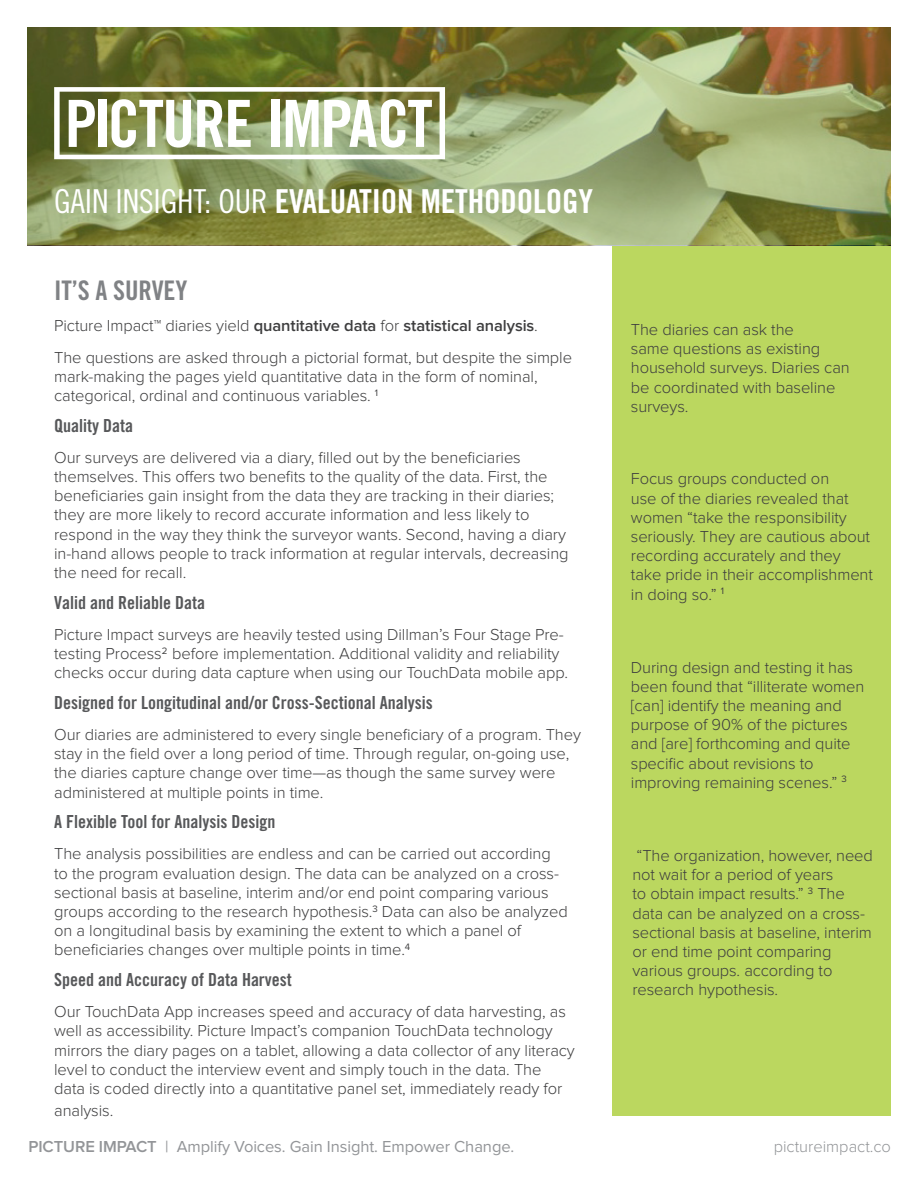
<style>
.page{position:relative;width:918px;height:1188px;background:#fff}
.page>*{position:absolute;margin:0;border:0;box-sizing:border-box;transform-origin:0 0}
.Heading{font:33px "Trade Gothic Bold Cond Twenty";letter-spacing:-.005em;color:#fff}
.Sub_Heading{font:27px "Trade Gothic Bold Cond Twenty";letter-spacing:-.005em;color:#808285}
.H3_Header{font:18px "Trade Gothic Bold Cond Twenty";color:#57585a}
.t1{font:300 16.5px/19.2px "Proxima Nova";letter-spacing:-.005em;color:#3e3e3f}
.t2{font:600 16.5px "Proxima Nova";letter-spacing:-.005em;color:#3e3e3f}
.t3{font:16.5px "Proxima Nova";letter-spacing:-.005em;color:#939598}
.t4{font:300 16.5px "Proxima Nova";color:#939598}
.s1{font-family:"Trade Gothic Cond Eighteen"}
.s2{font-weight:300}
.s3{font-weight:600}
</style>
<div class="page">
<div style="left:613px;top:245px;width:278px;height:871px;background:#bbd75f"></div>
<svg style="left:27px;top:27px;width:864px;height:218px;background:#8a9156"></svg>
<svg style="left:54px;top:87px;width:391px;height:72px"></svg>
<p class="Heading" style="left:54px;top:181px;width:541px"><span class="s1">GAIN INSIGHT: OUR</span> EVALUATION METHODOLOGY</p>
<p class="Sub_Heading" style="left:54px;top:274px;width:135px">IT’S A SURVEY</p>
<p class="t2" style="left:54px;top:318px;width:485px"><span class="s2">Picture Impact™ diaries yield</span> quantitative data <span class="s2">for</span> statistical analysis<span class="s2">.</span></p>
<p class="t1" style="left:54px;top:348px;width:519px">The questions are asked through a pictorial format, but despite the simple mark-making the pages yield quantitative data in the form of nominal, categorical, ordinal and continuous variables. <sup>1</sup></p>
<p class="H3_Header" style="left:54px;top:414px;width:80px">Quality Data</p>
<p class="t1" style="left:54px;top:448px;width:516px">Our surveys are delivered via a diary, filled out by the beneficiaries themselves. This offers two benefits to the quality of the data. First, the beneficiaries gain insight from the data they are tracking in their diaries; they are more likely to record accurate information and less likely to respond in the way they think the surveyor wants. Second, having a diary in-hand allows people to track information at regular intervals, decreasing the need for recall.</p>
<p class="H3_Header" style="left:54px;top:591px;width:152px">Valid and Reliable Data</p>
<p class="t1" style="left:54px;top:625px;width:515px">Picture Impact surveys are heavily tested using Dillman’s Four Stage Pre&shy;testing Process<sup>2</sup> before implementation. Additional validity and reliability checks occur during data capture when using our TouchData mobile app.</p>
<p class="H3_Header" style="left:54px;top:691px;width:380px">Designed for Longitudinal and/or Cross-Sectional Analysis</p>
<p class="t1" style="left:54px;top:726px;width:528px">Our diaries are administered to every single beneficiary of a program. They stay in the field over a long period of time. Through regular, on-going use, the diaries capture change over time—as though the same survey were administered at multiple points in time.</p>
<p class="H3_Header" style="left:54px;top:811px;width:223px">A Flexible Tool for Analysis Design</p>
<p class="t1" style="left:54px;top:845px;width:515px">The analysis possibilities are endless and can be carried out according to the program evaluation design. The data can be analyzed on a cross&shy;sectional basis at baseline, interim and/or end point comparing various groups according to the research hypothesis.<sup>3</sup> Data can also be analyzed on a longitudinal basis by examining the extent to which a panel of beneficiaries changes over multiple points in time.<sup>4</sup></p>
<p class="H3_Header" style="left:54px;top:969px;width:239px">Speed and Accuracy of Data Harvest</p>
<p class="t1" style="left:54px;top:1003px;width:522px">Our TouchData App increases speed and accuracy of data harvesting, as well as accessibility. Picture Impact’s companion TouchData technology mirrors the diary pages on a tablet, allowing a data collector of any literacy level to conduct the interview event and simply touch in the data. The data is coded directly into a quantitative panel set, immediately ready for</p>
<p class="t1" style="left:54px;top:1101px;width:61px">analysis.</p>
<p class="t1" style="left:631px;top:321px;width:220px">The diaries can ask the<br>same questions as existing household surveys. Diaries can be coordinated with baseline surveys.</p>
<p class="t1" style="left:631px;top:470px;width:244px">Focus groups conducted on<br>use of the diaries revealed that women “take the responsibility seriously. They are cautious about recording accurately and they take pride in their accomplishment in doing so.” <sup>1</sup></p>
<p class="t1" style="left:631px;top:658px;width:235px">During design and testing it has been found that “illiterate women [can] identify the meaning and purpose of 90% of the pictures and [are] forthcoming and quite specific about revisions to improving remaining scenes.” <sup>3</sup></p>
<p class="t1" style="left:632px;top:847px;width:242px">“The organization, however, need not wait for a period of years<br>to obtain impact results.” <sup>3</sup> The data can be analyzed on a cross&shy;sectional basis at baseline, interim or end time point comparing various groups. according to research hypothesis.</p>
<p class="t3" style="left:28px;top:1139px;width:487px"><span class="s3">PICTURE IMPACT</span> | Amplify Voices. Gain Insight. Empower Change.</p>
<p class="t4" style="left:774px;top:1139px;width:119px">pictureimpact.co</p>
</div>
